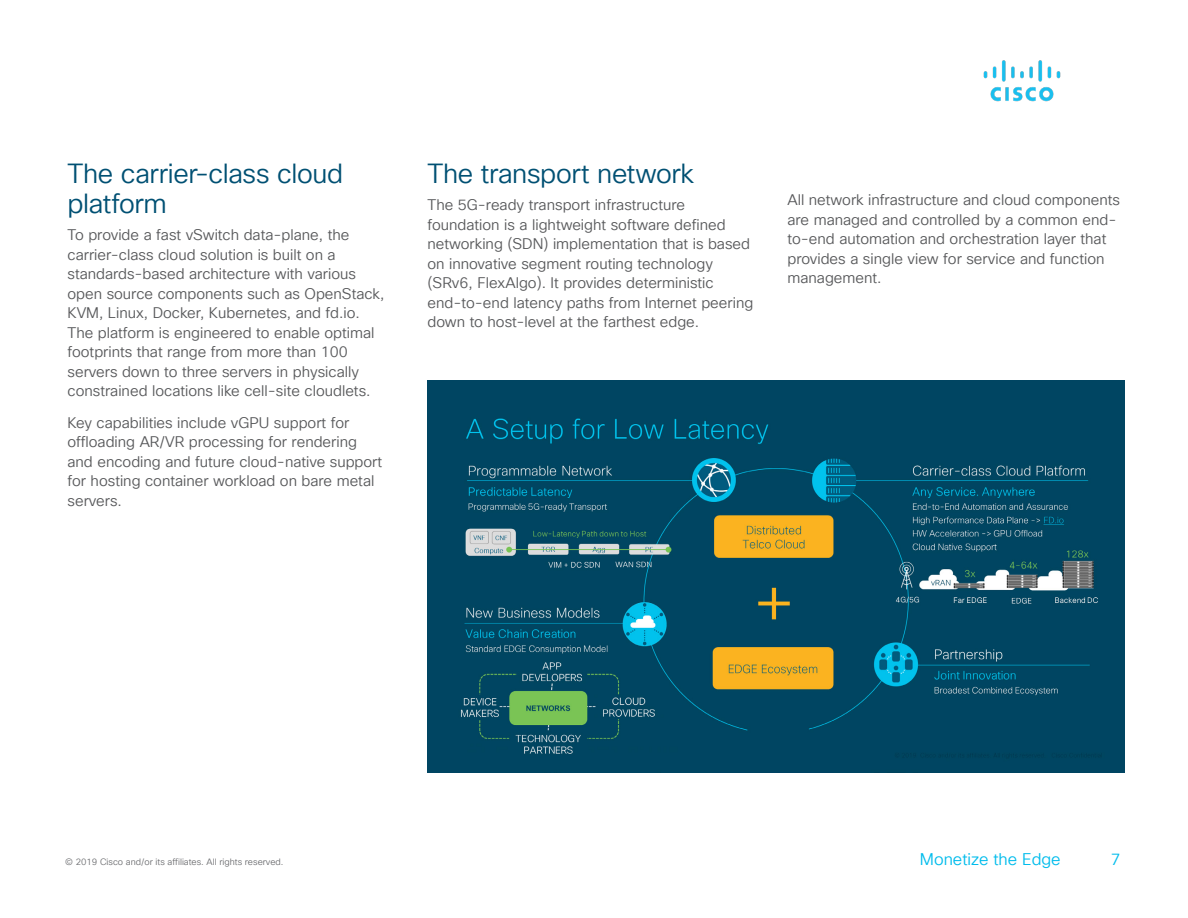
<style>
.page{position:relative;width:1188px;height:918px;background:#fff}
.page>*{position:absolute;margin:0;border:0;box-sizing:border-box;transform-origin:0 0}
.Subhead2_Indigo{font:27px/30px "Cisco Sans TT Light";letter-spacing:-.015em;color:#005073}
.t1{font:16.5px "Cisco Sans TT Light";color:#01bcec}
.Body{font:15px/19.5px "Cisco Sans TT Light";color:#57585a}
.t2{font:9px "Cisco Sans TT Light";color:#6c6d70}
</style>
<div class="page">
<img style="left:983px;top:60px;width:78px;height:42px">
<img style="left:428px;top:381px;width:696px;height:392px">
<p class="Subhead2_Indigo" style="left:68px;top:160px;width:277px">The carrier-class cloud platform</p>
<p class="Body" style="left:68px;top:226px;width:319px">To provide a fast vSwitch data-plane, the carrier-class cloud solution is built on a standards-based architecture with various open source components such as OpenStack, KVM, Linux, Docker, Kubernetes, and fd.io.<br>The platform is engineered to enable optimal footprints that range from more than 100 servers down to three servers in physically constrained locations like cell-site cloudlets.</p>
<p class="Body" style="left:68px;top:413px;width:316px">Key capabilities include vGPU support for offloading AR/VR processing for rendering and encoding and future cloud-native support for hosting container workload on bare metal servers.</p>
<p class="Subhead2_Indigo" style="left:428px;top:160px;width:268px">The transport network</p>
<p class="Body" style="left:428px;top:196px;width:327px">The 5G-ready transport infrastructure foundation is a lightweight software defined networking (SDN) implementation that is based on innovative segment routing technology (SRv6, FlexAlgo). It provides deterministic end-to-end latency paths from Internet peering down to host-level at the farthest edge.</p>
<p class="Body" style="left:788px;top:191px;width:334px">All network infrastructure and cloud components are managed and controlled by a common end&shy;to-end automation and orchestration layer that provides a single view for service and function management.</p>
<p class="t2" style="left:65px;top:856px;width:220px">© 2019 Cisco and/or its affiliates. All rights reserved.</p>
<p class="t1" style="left:920px;top:849px;width:142px">Monetize the Edge</p>
<p class="t1" style="left:1111px;top:849px;width:11px">7</p>
</div>
